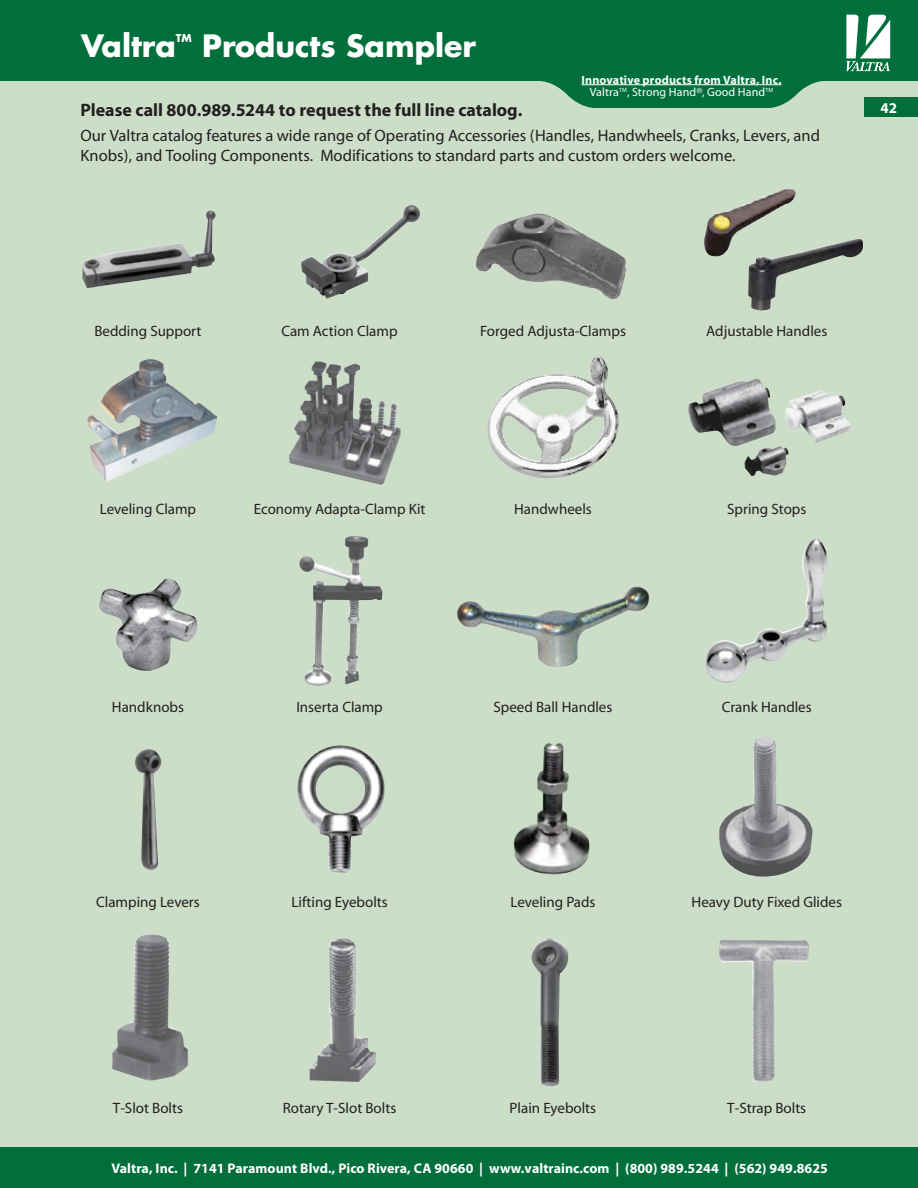
<style>
.page{position:relative;width:918px;height:1188px;background:#fff}
.page>*{position:absolute;margin:0;border:0;box-sizing:border-box;transform-origin:0 0}
.t1{font:700 30px "Futura";color:#fff}
.t2{font:700 18px "Myriad";color:#231f20}
.t3{font:16.5px/19.8px "Myriad";color:#231f20}
.t4{font:15px "Myriad";color:#231f20}
.t5{font:700 15px "Myriad";color:#fff}
.t6{font:700 13.95px "Myriad Pro";letter-spacing:.005em;color:#fff}
.t7{font:700 12px/12.8px "Myriad";letter-spacing:.015em;color:#fff;text-align:center}
.t8{font:700 10.5px "Futura";color:#fff}
.s1{font-weight:400}
</style>
<div class="page">
<div style="left:0;top:81px;width:918px;height:1077px;background:#ccdec7"></div>
<img style="left:299px;top:536px;width:83px;height:150px">
<img style="left:87px;top:359px;width:130px;height:123px">
<img style="left:301px;top:205px;width:119px;height:94px">
<img style="left:82px;top:210px;width:134px;height:78px">
<img style="left:476px;top:213px;width:151px;height:86px">
<img style="left:487px;top:356px;width:132px;height:122px">
<svg style="left:500px;top:387px;width:104px;height:75px"></svg>
<img style="left:135px;top:749px;width:27px;height:122px">
<img style="left:289px;top:361px;width:112px;height:124px">
<img style="left:99px;top:579px;width:99px;height:92px">
<img style="left:719px;top:736px;width:93px;height:141px">
<img style="left:297px;top:745px;width:88px;height:128px">
<div style="left:316px;top:766px;width:49px;height:47px;background:#cbdcc6;border-radius:50%"></div>
<img style="left:531px;top:938px;width:38px;height:148px">
<img style="left:309px;top:939px;width:67px;height:143px">
<img style="left:457px;top:587px;width:192px;height:80px">
<img style="left:688px;top:378px;width:88px;height:68px">
<img style="left:745px;top:446px;width:44px;height:30px">
<img style="left:785px;top:390px;width:65px;height:53px">
<img style="left:112px;top:934px;width:76px;height:146px">
<img style="left:719px;top:940px;width:90px;height:142px">
<img style="left:705px;top:538px;width:123px;height:145px">
<img style="left:704px;top:188px;width:92px;height:69px">
<img style="left:748px;top:239px;width:115px;height:71px">
<img style="left:513px;top:743px;width:77px;height:132px">
<div style="left:0;top:0;width:918px;height:81px;background:#006f3b"></div>
<div style="left:0;top:1148px;width:918px;height:40px;background:#006f3b"></div>
<div style="left:864px;top:98px;width:54px;height:19px;background:#006f3b"></div>
<svg style="left:846px;top:15px;width:44px;height:56px"></svg>
<svg style="left:541px;top:81px;width:282px;height:27px"></svg>
<hr style="left:582px;top:84px;width:200px;height:1px;background:#fff">
<h1 class="t1" style="left:81px;top:26px;width:96px">Valtra</h1>
<p class="t8" style="left:176px;top:31px;width:17px">TM</p>
<h1 class="t1" style="left:202px;top:26px;width:275px">Products Sampler</h1>
<p class="t7" style="left:582px;top:74px;width:202px">Innovative products from Valtra, Inc.<br><span class="s1">Valtra</span><sup>TM</sup><span class="s1">, Strong Hand®, Good Hand</span><sup>TM</sup></p>
<p class="t2" style="left:81px;top:100px;width:443px">Please call 800.989.5244 to request the full line catalog.</p>
<p class="t3" style="left:81px;top:126px;width:741px">Our Valtra catalog features a wide range of Operating Accessories (Handles, Handwheels, Cranks, Levers, and<br>Knobs), and Tooling Components. Modifications to standard parts and custom orders welcome.</p>
<p class="t5" style="left:880px;top:100px;width:18px">42</p>
<p class="t4" style="left:94px;top:323px;width:109px">Bedding Support</p>
<p class="t4" style="left:281px;top:323px;width:118px">Cam Action Clamp</p>
<p class="t4" style="left:480px;top:323px;width:147px">Forged Adjusta-Clamps</p>
<p class="t4" style="left:706px;top:323px;width:123px">Adjustable Handles</p>
<p class="t4" style="left:100px;top:502px;width:98px">Leveling Clamp</p>
<p class="t4" style="left:254px;top:502px;width:173px">Economy Adapta-Clamp Kit</p>
<p class="t4" style="left:514px;top:502px;width:79px">Handwheels</p>
<p class="t4" style="left:727px;top:502px;width:81px">Spring Stops</p>
<p class="t4" style="left:112px;top:700px;width:74px">Handknobs</p>
<p class="t4" style="left:296px;top:700px;width:88px">Inserta Clamp</p>
<p class="t4" style="left:494px;top:700px;width:120px">Speed Ball Handles</p>
<p class="t4" style="left:722px;top:700px;width:92px">Crank Handles</p>
<p class="t4" style="left:96px;top:895px;width:105px">Clamping Levers</p>
<p class="t4" style="left:291px;top:895px;width:98px">Lifting Eyebolts</p>
<p class="t4" style="left:511px;top:895px;width:87px">Leveling Pads</p>
<p class="t4" style="left:692px;top:895px;width:152px">Heavy Duty Fixed Glides</p>
<p class="t4" style="left:113px;top:1100px;width:72px">T-Slot Bolts</p>
<p class="t4" style="left:283px;top:1100px;width:115px">Rotary T-Slot Bolts</p>
<p class="t4" style="left:510px;top:1100px;width:88px">Plain Eyebolts</p>
<p class="t4" style="left:727px;top:1100px;width:80px">T-Strap Bolts</p>
<p class="t6" style="left:112px;top:1159px;width:718px">Valtra, Inc. | 7141 Paramount Blvd., Pico Rivera, CA 90660 | www.valtrainc.com | (800) 989.5244 | (562) 949.8625</p>
</div>
